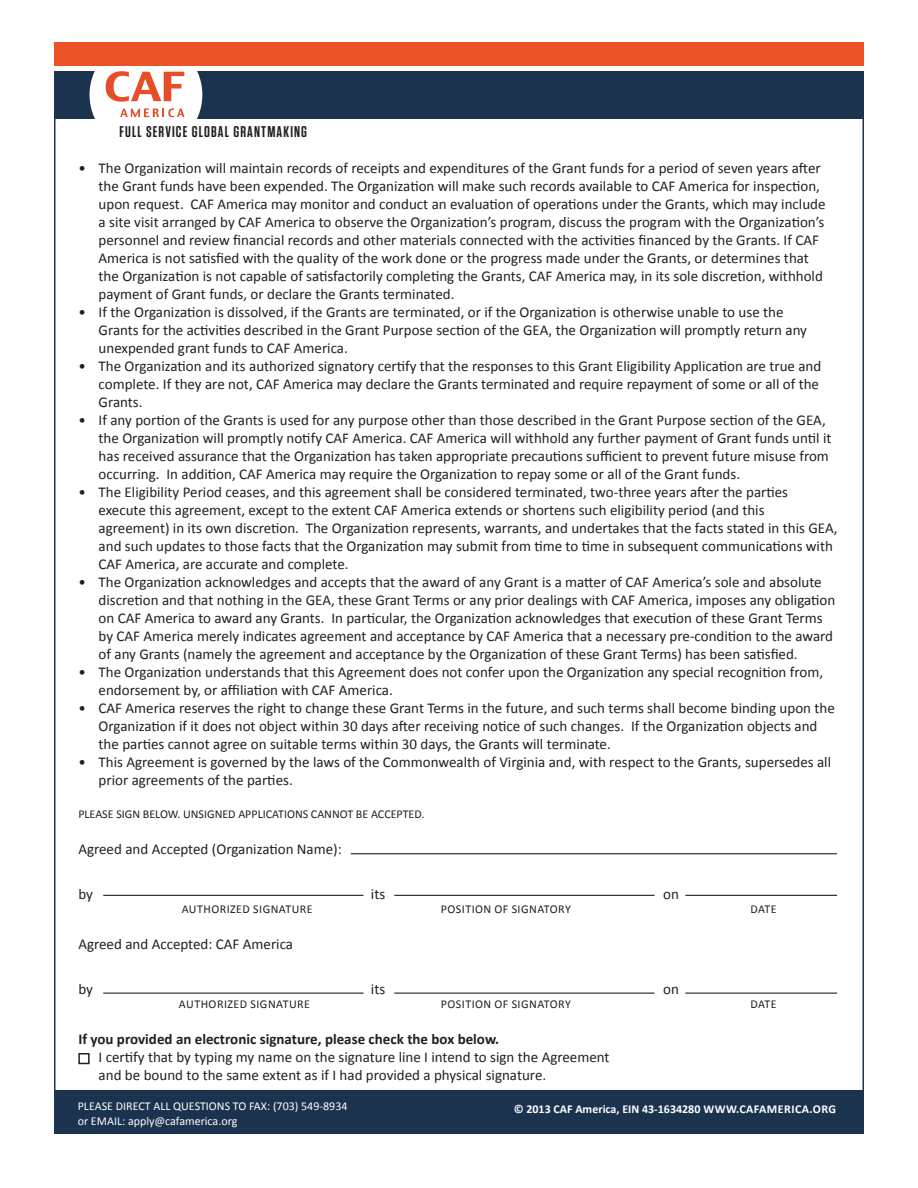
<style>
.page{position:relative;width:918px;height:1188px;background:#fff}
.page>*{position:absolute;margin:0;border:0;box-sizing:border-box;transform-origin:0 0}
.t1{font:600 15.6px "Tungsten";letter-spacing:.075em;color:#231f20}
.t2{font:15px/18px "Calibri";color:#231f20}
.t3{font:700 15px "Calibri";color:#231f20}
.t4{font:12px "Calibri";color:#231f20}
.t5{font:12px "Calibri";color:#fff}
.t6{font:700 12px "Calibri";color:#fff}
</style>
<div class="page">
<div style="left:54px;top:72px;width:810px;height:47px;background:#1b334e"></div>
<div style="left:90px;top:38px;width:112px;height:113px;background:#fff;border-radius:50%"></div>
<svg style="left:106px;top:71px;width:78px;height:31px"></svg>
<svg style="left:120px;top:108px;width:65px;height:9px"></svg>
<div style="left:54px;top:42px;width:810px;height:24px;background:#ec5328"></div>
<div style="left:54px;top:1091px;width:810px;height:43px;background:#1b334e"></div>
<div style="left:78px;top:1053px;width:12px;height:11px;border:2px solid #231f20"></div>
<hr style="left:103px;top:895px;width:260px;height:1px;background:#231f20">
<hr style="left:103px;top:993px;width:260px;height:1px;background:#231f20">
<hr style="left:394px;top:895px;width:261px;height:1px;background:#231f20">
<hr style="left:394px;top:993px;width:261px;height:1px;background:#231f20">
<hr style="left:351px;top:853px;width:486px;height:1px;background:#231f20">
<hr style="left:685px;top:895px;width:152px;height:1px;background:#231f20">
<hr style="left:685px;top:993px;width:152px;height:1px;background:#231f20">
<p class="t1" style="left:119px;top:124px;width:188px">FULL SERVICE GLOBAL GRANTMAKING</p>
<p class="t2" style="left:99px;top:159px;width:728px;text-indent:-20px">• The Organization will maintain records of receipts and expenditures of the Grant funds for a period of seven years after the Grant funds have been expended. The Organization will make such records available to CAF America for inspection, upon request. CAF America may monitor and conduct an evaluation of operations under the Grants, which may include a site visit arranged by CAF America to observe the Organization’s program, discuss the program with the Organization’s personnel and review financial records and other materials connected with the activities financed by the Grants. If CAF America is not satisfied with the quality of the work done or the progress made under the Grants, or determines that the Organization is not capable of satisfactorily completing the Grants, CAF America may, in its sole discretion, withhold payment of Grant funds, or declare the Grants terminated.</p>
<p class="t2" style="left:99px;top:303px;width:710px;text-indent:-20px">• If the Organization is dissolved, if the Grants are terminated, or if the Organization is otherwise unable to use the<br>Grants for the activities described in the Grant Purpose section of the GEA, the Organization will promptly return any unexpended grant funds to CAF America.</p>
<p class="t2" style="left:99px;top:357px;width:724px;text-indent:-20px">• The Organization and its authorized signatory certify that the responses to this Grant Eligibility Application are true and complete. If they are not, CAF America may declare the Grants terminated and require repayment of some or all of the<br>Grants.</p>
<p class="t2" style="left:99px;top:411px;width:734px;text-indent:-20px">• If any portion of the Grants is used for any purpose other than those described in the Grant Purpose section of the GEA, the Organization will promptly notify CAF America. CAF America will withhold any further payment of Grant funds until it has received assurance that the Organization has taken appropriate precautions sufficient to prevent future misuse from occurring. In addition, CAF America may require the Organization to repay some or all of the Grant funds.</p>
<p class="t2" style="left:99px;top:483px;width:740px;text-indent:-20px">• The Eligibility Period ceases, and this agreement shall be considered terminated, two-three years after the parties execute this agreement, except to the extent CAF America extends or shortens such eligibility period (and this agreement) in its own discretion. The Organization represents, warrants, and undertakes that the facts stated in this GEA, and such updates to those facts that the Organization may submit from time to time in subsequent communications with CAF America, are accurate and complete.</p>
<p class="t2" style="left:99px;top:573px;width:738px;text-indent:-20px">• The Organization acknowledges and accepts that the award of any Grant is a matter of CAF America’s sole and absolute discretion and that nothing in the GEA, these Grant Terms or any prior dealings with CAF America, imposes any obligation on CAF America to award any Grants. In particular, the Organization acknowledges that execution of these Grant Terms by CAF America merely indicates agreement and acceptance by CAF America that a necessary pre-condition to the award of any Grants (namely the agreement and acceptance by the Organization of these Grant Terms) has been satisfied.</p>
<p class="t2" style="left:99px;top:663px;width:726px;text-indent:-20px">• The Organization understands that this Agreement does not confer upon the Organization any special recognition from, endorsement by, or affiliation with CAF America.</p>
<p class="t2" style="left:99px;top:699px;width:738px;text-indent:-20px">• CAF America reserves the right to change these Grant Terms in the future, and such terms shall become binding upon the<br>Organization if it does not object within 30 days after receiving notice of such changes. If the Organization objects and the parties cannot agree on suitable terms within 30 days, the Grants will terminate.</p>
<p class="t2" style="left:99px;top:753px;width:734px;text-indent:-20px">• This Agreement is governed by the laws of the Commonwealth of Virginia and, with respect to the Grants, supersedes all prior agreements of the parties.</p>
<p class="t4" style="left:78px;top:806px;width:348px">PLEASE SIGN BELOW. UNSIGNED APPLICATIONS CANNOT BE ACCEPTED.</p>
<p class="t2" style="left:78px;top:840px;width:265px">Agreed and Accepted (Organization Name):</p>
<p class="t2" style="left:78px;top:885px;width:16px">by</p>
<p class="t2" style="left:371px;top:885px;width:16px">its</p>
<p class="t2" style="left:663px;top:885px;width:17px">on</p>
<p class="t4" style="left:182px;top:901px;width:14px">Authorized</p>
<p class="t4" style="left:253px;top:901px;width:13px">Signature</p>
<p class="t4" style="left:441px;top:901px;width:14px">Position</p>
<p class="t4" style="left:495px;top:901px;width:30px">of Signatory</p>
<p class="t4" style="left:750px;top:901px;width:15px">Date</p>
<p class="t2" style="left:78px;top:935px;width:216px">Agreed and Accepted: CAF America</p>
<p class="t2" style="left:78px;top:980px;width:16px">by</p>
<p class="t2" style="left:371px;top:980px;width:16px">its</p>
<p class="t2" style="left:663px;top:980px;width:17px">on</p>
<p class="t4" style="left:179px;top:997px;width:14px">Authorized</p>
<p class="t4" style="left:251px;top:997px;width:13px">Signature</p>
<p class="t4" style="left:441px;top:997px;width:14px">Position</p>
<p class="t4" style="left:495px;top:997px;width:30px">of Signatory</p>
<p class="t4" style="left:750px;top:997px;width:15px">Date</p>
<p class="t3" style="left:78px;top:1030px;width:422px">If you provided an electronic signature, please check the box below.</p>
<p class="t2" style="left:99px;top:1049px;width:512px">I certify that by typing my name on the signature line I intend to sign the Agreement and be bound to the same extent as if I had provided a physical signature.</p>
<p class="t5" style="left:78px;top:1099px;width:271px">PLEASE DIRECT ALL QUESTIONS TO FAX: (703) 549-8934</p>
<p class="t6" style="left:514px;top:1102px;width:234px">© 2013 CAF America, EIN 43-1634280 www.cafa</p>
<p class="t6" style="left:767px;top:1102px;width:71px">merica.org</p>
<p class="t5" style="left:78px;top:1113px;width:161px">or EMAIL: apply@cafamerica.org</p>
</div>
